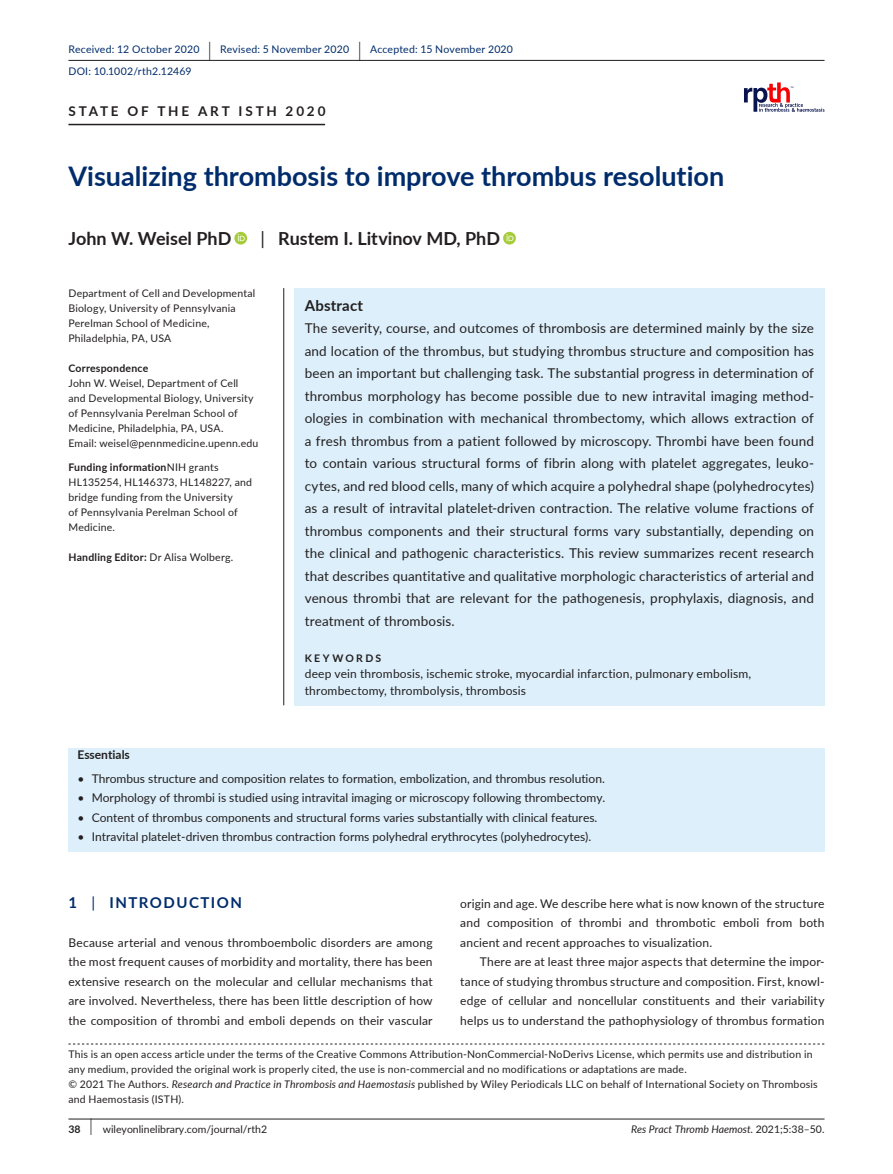
<style>
.page{position:relative;width:893px;height:1174px;background:#fff}
.page>*{position:absolute;margin:0;border:0;box-sizing:border-box;transform-origin:0 0}
.t1{font:700 27px "Lato";color:#002c6b}
.t2{font:700 18px "Lato";color:#231f20}
.t3{font:700 15px "Lato";letter-spacing:.1em;color:#002c6b}
.t4{font:700 15px "Lato";letter-spacing:.015em;color:#231f20}
.t5{font:13.5px/22.5px "Lato";letter-spacing:.01em;color:#231f20;text-align:justify}
.t6{font:700 13.5px "Lato";letter-spacing:.21em;color:#231f20}
.t7{font:12px/19.5px "Lato";color:#231f20;text-align:justify}
.t8{font:700 12px "Lato";color:#231f20}
.t9{font:10.5px/15px "Lato";letter-spacing:.02em;color:#231f20}
.t10{font:10.5px/21.8px "Lato";letter-spacing:.015em;color:#002c6b}
.t11{font:700 10.5px "Lato";letter-spacing:.02em;color:#231f20}
.t12{font:10.5px "Lato";color:#231f20}
.t13{font:italic 10.5px "Lato";color:#231f20}
.t14{font:700 10.5px "Lato";letter-spacing:.22em;color:#231f20}
.s1{font-size:19.65px;color:#231f20}
.s2{font-weight:400}
.s3{font-weight:700}
.s4{font-style:italic}
.s5{font-size:17.4px}
.s6{font-style:normal}
</style>
<div class="page">
<hr style="left:68px;top:1118px;width:756px;height:1px;background:#231f20">
<svg style="left:744px;top:82px;width:80px;height:30px"></svg>
<div style="left:68px;top:749px;width:756px;height:21px;background:#dceffa"></div>
<div style="left:68px;top:763px;width:756px;height:31px;background:#dceffa"></div>
<div style="left:68px;top:782px;width:756px;height:31px;background:#dceffa"></div>
<div style="left:68px;top:802px;width:756px;height:31px;background:#dceffa"></div>
<div style="left:68px;top:821px;width:756px;height:31px;background:#dceffa"></div>
<hr style="left:68px;top:60px;width:756px;height:1px;background:#231f20">
<hr style="left:68px;top:124px;width:257px;height:1px;background:#231f20">
<svg style="left:234px;top:232px;width:13px;height:12px"></svg>
<svg style="left:238px;top:234px;width:7px;height:7px"></svg>
<svg style="left:503px;top:232px;width:13px;height:12px"></svg>
<svg style="left:506px;top:234px;width:7px;height:7px"></svg>
<svg style="left:68px;top:1043px;width:756px;height:1px"></svg>
<div style="left:294px;top:288px;width:530px;height:417px;background:#dceffa"></div>
<hr style="left:283px;top:288px;width:1px;height:417px;background:#231f20">
<p class="t10" style="left:68px;top:38px;width:446px">Received: 12 October 2020 <span class="s1">|</span> Revised: 5 November 2020 <span class="s1">|</span> Accepted: 15 November 2020<br>DOI: 10.1002/rth2.12469</p>
<p class="t6" style="left:68px;top:101px;width:259px">STATE OF THE ART ISTH 2020</p>
<h1 class="t1" style="left:68px;top:156px;width:657px">Visualizing thrombosis to improve thrombus resolution</h1>
<h2 class="t2" style="left:68px;top:225px;width:164px">John W. Weisel PhD</h2>
<h2 class="t2" style="left:261px;top:225px;width:241px"><span class="s2">|</span> Rustem I. Litvinov MD, PhD</h2>
<p class="t9" style="left:68px;top:285px;width:188px">Department of Cell and Developmental<br>Biology, University of Pennsylvania<br>Perelman School of Medicine,<br>Philadelphia, PA, USA</p>
<p class="t11" style="left:68px;top:360px;width:81px">Correspondence</p>
<p class="t9" style="left:68px;top:375px;width:191px">John W. Weisel, Department of Cell and Developmental Biology, University of Pennsylvania Perelman School of Medicine, Philadelphia, PA, USA.<br>Email: weisel@pennmedicine.upenn.edu</p>
<p class="t9" style="left:68px;top:459px;width:185px"><span class="s3">Funding information</span>NIH grants<br>HL135254, HL146373, HL148227, and bridge funding from the University<br>of Pennsylvania Perelman School of<br>Medicine.</p>
<p class="t11" style="left:68px;top:550px;width:166px">Handling Editor: <span class="s2">Dr Alisa Wolberg.</span></p>
<p class="t4" style="left:305px;top:294px;width:60px">Abstract</p>
<p class="t5" style="left:305px;top:316px;width:511px">The severity, course, and outcomes of thrombosis are determined mainly by the size and location of the thrombus, but studying thrombus structure and composition has been an important but challenging task. The substantial progress in determination of thrombus morphology has become possible due to new intravital imaging method&shy;ologies in combination with mechanical thrombectomy, which allows extraction of a fresh thrombus from a patient followed by microscopy. Thrombi have been found to contain various structural forms of fibrin along with platelet aggregates, leuko&shy;cytes, and red blood cells, many of which acquire a polyhedral shape (polyhedrocytes) as a result of intravital platelet-driven contraction. The relative volume fractions of thrombus components and their structural forms vary substantially, depending on the clinical and pathogenic characteristics. This review summarizes recent research that describes quantitative and qualitative morphologic characteristics of arterial and venous thrombi that are relevant for the pathogenesis, prophylaxis, diagnosis, and treatment of thrombosis.</p>
<p class="t14" style="left:305px;top:650px;width:78px">KEYWORDS</p>
<p class="t7" style="left:305px;top:665px;width:448px;line-height:16.5px">deep vein thrombosis, ischemic stroke, myocardial infarction, pulmonary embolism, thrombectomy, thrombolysis, thrombosis</p>
<p class="t8" style="left:77px;top:745px;width:54px">Essentials</p>
<p class="t7" style="left:77px;top:768px;width:529px">• Thrombus structure and composition relates to formation, embolization, and thrombus resolution.</p>
<p class="t7" style="left:77px;top:787px;width:529px">• Morphology of thrombi is studied using intravital imaging or microscopy following thrombectomy.</p>
<p class="t7" style="left:77px;top:807px;width:521px">• Content of thrombus components and structural forms varies substantially with clinical features.</p>
<p class="t7" style="left:77px;top:826px;width:515px">• Intravital platelet-driven thrombus contraction forms polyhedral erythrocytes (polyhedrocytes).</p>
<p class="t3" style="left:68px;top:891px;width:175px">1 <span class="s2">|</span> INTRODUCTION</p>
<p class="t7" style="left:68px;top:932px;width:366px">Because arterial and venous thromboembolic disorders are among the most frequent causes of morbidity and mortality, there has been extensive research on the molecular and cellular mechanisms that are involved. Nevertheless, there has been little description of how the composition of thrombi and emboli depends on their vascular</p>
<p class="t7" style="left:460px;top:893px;width:366px">origin and age. We describe here what is now known of the structure and composition of thrombi and thrombotic emboli from both ancient and recent approaches to visualization.</p>
<p class="t7" style="left:460px;top:951px;width:366px;text-indent:20px">There are at least three major aspects that determine the impor&shy;tance of studying thrombus structure and composition. First, knowl&shy;edge of cellular and noncellular constituents and their variability helps us to understand the pathophysiology of thrombus formation</p>
<p class="t9" style="left:68px;top:1046px;width:751px">This is an open access article under the terms of the Creative Commons Attribution-NonCommercial-NoDerivs License, which permits use and distribution in any medium, provided the original work is properly cited, the use is non-commercial and no modifications or adaptations are made.<br>© 2021 The Authors. <span class="s4">Research and Practice in Thrombosis and Haemostasis</span> published by Wiley Periodicals LLC on behalf of International Society on Thrombosis and Haemostasis (ISTH).</p>
<p class="t12" style="left:68px;top:1121px;width:200px"><span class="s3">38</span> <span class="s5">|</span> wileyonlinelibrary.com/journal/rth2</p>
<p class="t13" style="left:631px;top:1121px;width:195px">Res Pract Thromb Haemost. <span class="s6">2021;5:38–50.</span></p>
</div>
